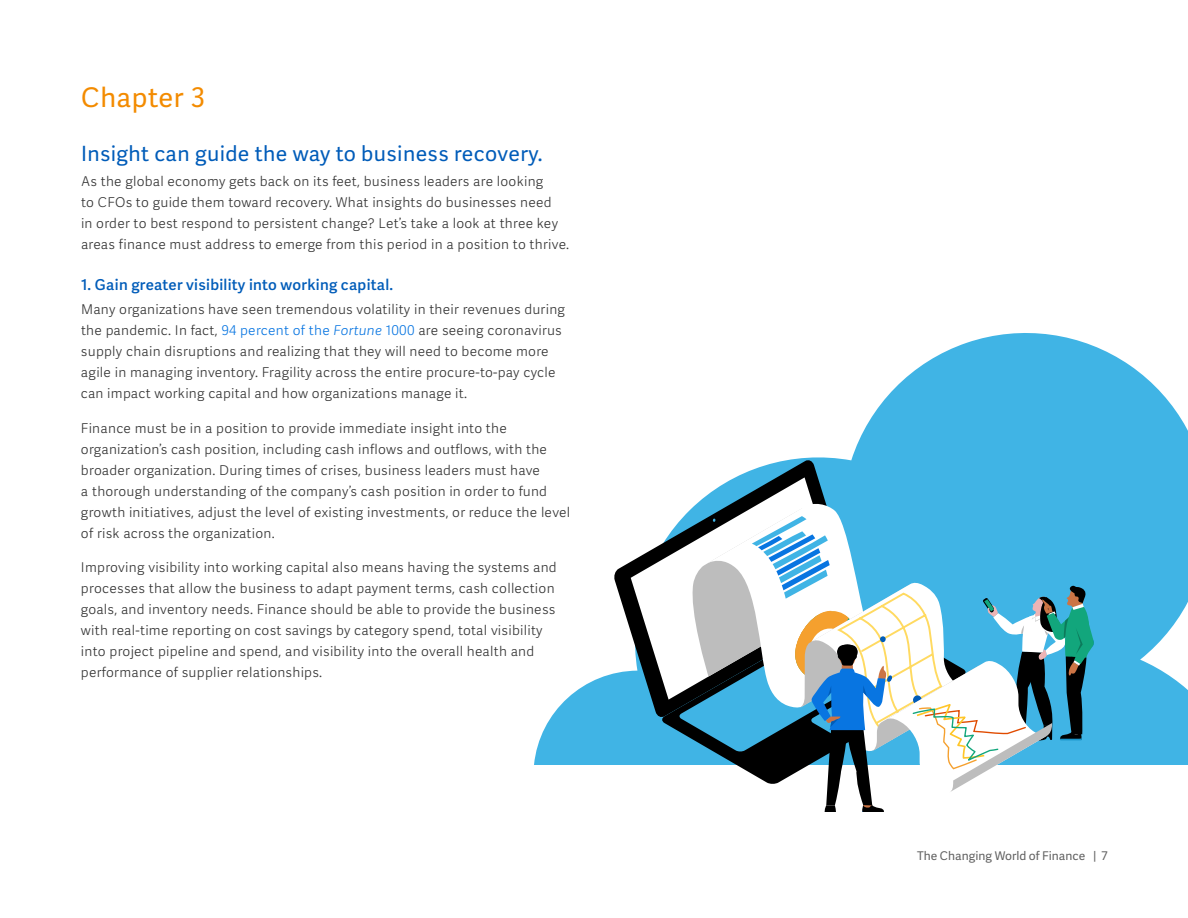
<style>
.page{position:relative;width:1188px;height:918px;background:#fff}
.page>*{position:absolute;margin:0;border:0;box-sizing:border-box;transform-origin:0 0}
.t1{font:27px "Workday Adelle Sans";letter-spacing:.02em;color:#f38b00}
.t2{font:21px "Workday Adelle Sans";letter-spacing:.02em;color:#005cb9}
.t3{font:500 15px "Workday Adelle Sans";letter-spacing:.02em;color:#005cb9}
.t4{font:300 13.5px/21px "Workday Adelle Sans";letter-spacing:.02em;color:#333}
.t5{font:12px "Workday Adelle Sans";color:#616161}
.s1{color:#0875e1}
.s2{font-style:italic;color:#0875e1}
</style>
<div class="page">
<svg style="left:534px;top:333px;width:654px;height:432px;fill:#40b4e5"></svg>
<svg style="left:661px;top:718px;width:18px;height:47px"></svg>
<svg style="left:613px;top:459px;width:243px;height:259px"></svg>
<svg style="left:631px;top:477px;width:211px;height:223px"></svg>
<svg style="left:679px;top:500px;width:415px;height:312px"></svg>
<h1 class="t1" style="left:81px;top:82px;width:126px">Chapter 3</h1>
<h2 class="t2" style="left:81px;top:142px;width:463px">Insight can guide the way to business recovery.</h2>
<p class="t4" style="left:81px;top:171px;width:489px">As the global economy gets back on its feet, business leaders are looking<br>to CFOs to guide them toward recovery. What insights do businesses need<br>in order to best respond to persistent change? Let’s take a look at three key areas finance must address to emerge from this period in a position to thrive.</p>
<p class="t3" style="left:81px;top:276px;width:314px">1. Gain greater visibility into working capital.</p>
<p class="t4" style="left:81px;top:300px;width:486px">Many organizations have seen tremendous volatility in their revenues during the pandemic. In fact, <span class="s1">94 percent of the</span> <span class="s2">Fortune</span> <span class="s1">1000</span> are seeing coronavirus supply chain disruptions and realizing that they will need to become more agile in managing inventory. Fragility across the entire procure-to-pay cycle can impact working capital and how organizations manage it.</p>
<p class="t4" style="left:81px;top:418px;width:491px">Finance must be in a position to provide immediate insight into the organization’s cash position, including cash inflows and outflows, with the broader organization. During times of crises, business leaders must have<br>a thorough understanding of the company’s cash position in order to fund growth initiatives, adjust the level of existing investments, or reduce the level of risk across the organization.</p>
<p class="t4" style="left:81px;top:558px;width:477px">Improving visibility into working capital also means having the systems and processes that allow the business to adapt payment terms, cash collection goals, and inventory needs. Finance should be able to provide the business with real-time reporting on cost savings by category spend, total visibility into project pipeline and spend, and visibility into the overall health and performance of supplier relationships.</p>
<p class="t5" style="left:917px;top:849px;width:192px">The Changing World of Finance | 7</p>
</div>
